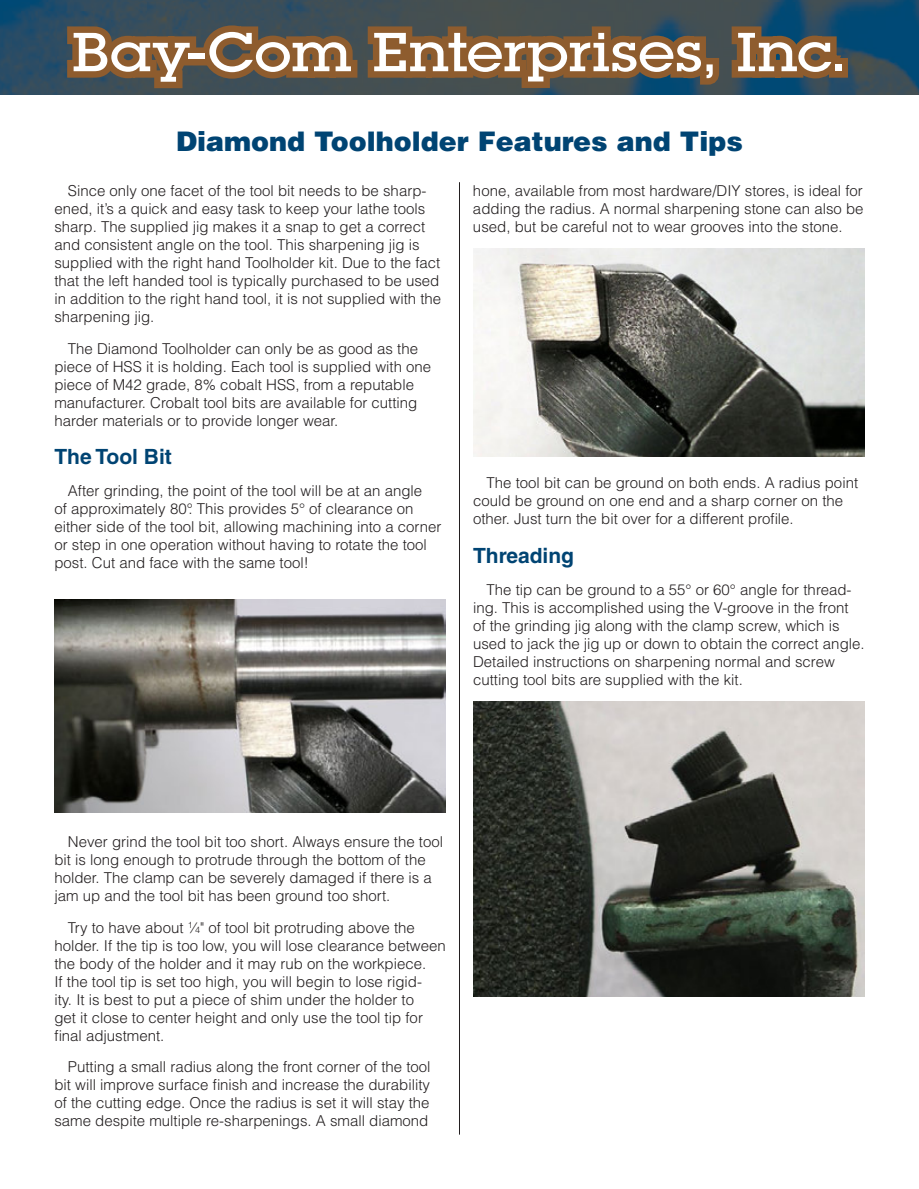
<style>
.page{position:relative;width:919px;height:1189px;background:#fff}
.page>*{position:absolute;margin:0;border:0;box-sizing:border-box;transform-origin:0 0}
.t1{font:500 57.45px "Lubalin Graph Itc T";letter-spacing:-.01em;color:#fff;scale:1.14 1}
.t2{font:900 27px "Helvetica LT Std";color:#004473}
.t3{font:700 21px "Helvetica LT Std";color:#004473}
.t4{font:300 15px/18px "Helvetica LT Std";color:#231f20}
.s1{font-size:9px}
</style>
<div class="page">
<img style="left:54px;top:599px;width:392px;height:213px">
<img style="left:473px;top:249px;width:391px;height:208px">
<img style="left:473px;top:701px;width:391px;height:295px">
<svg style="left:0;top:0;width:919px;height:95px;background:#2e4c5f"></svg>
<svg style="left:61px;top:19px;width:789px;height:76px;background:#645542"></svg>
<div style="left:829px;top:58px;width:19px;height:20px;border:13px solid #8e5c2e"></div>
<hr style="left:459px;top:182px;width:1px;height:952px;background:#231f20">
<h1 class="t1" style="left:71px;top:18px;width:680px">Bay-Com Enterprises, Inc.</h1>
<h2 class="t2" style="left:176px;top:124px;width:568px">Diamond Toolholder Features and Tips</h2>
<p class="t4" style="left:54px;top:182px;width:388px;text-indent:14px">Since only one facet of the tool bit needs to be sharp&shy;ened, it’s a quick and easy task to keep your lathe tools sharp. The supplied jig makes it a snap to get a correct and consistent angle on the tool. This sharpening jig is supplied with the right hand Toolholder kit. Due to the fact that the left handed tool is typically purchased to be used in addition to the right hand tool, it is not supplied with the sharpening jig.</p>
<p class="t4" style="left:54px;top:339px;width:378px;text-indent:14px">The Diamond Toolholder can only be as good as the piece of HSS it is holding. Each tool is supplied with one piece of M42 grade, 8% cobalt HSS, from a reputable manufacturer. Crobalt tool bits are available for cutting harder materials or to provide longer wear.</p>
<h3 class="t3" style="left:54px;top:444px;width:119px">The Tool Bit</h3>
<p class="t4" style="left:54px;top:481px;width:389px;text-indent:14px">After grinding, the point of the tool will be at an angle<br>of approximately 80°. This provides 5° of clearance on either side of the tool bit, allowing machining into a corner or step in one operation without having to rotate the tool post. Cut and face with the same tool!</p>
<p class="t4" style="left:473px;top:182px;width:392px;text-align:justify">hone, available from most hardware/DIY stores, is ideal for adding the radius. A normal sharpening stone can also be used, but be careful not to wear grooves into the stone.</p>
<p class="t4" style="left:473px;top:474px;width:387px;text-indent:14px">The tool bit can be ground on both ends. A radius point could be ground on one end and a sharp corner on the other. Just turn the bit over for a different profile.</p>
<h3 class="t3" style="left:473px;top:543px;width:103px">Threading</h3>
<p class="t4" style="left:473px;top:580px;width:393px;text-indent:14px">The tip can be ground to a 55° or 60° angle for thread&shy;ing. This is accomplished using the V-groove in the front of the grinding jig along with the clamp screw, which is used to jack the jig up or down to obtain the correct angle.<br>Detailed instructions on sharpening normal and screw cutting tool bits are supplied with the kit.</p>
<p class="t4" style="left:54px;top:832px;width:390px;text-indent:14px">Never grind the tool bit too short. Always ensure the tool bit is long enough to protrude through the bottom of the holder. The clamp can be severely damaged if there is a jam up and the tool bit has been ground too short.</p>
<p class="t4" style="left:54px;top:918px;width:393px;text-indent:14px">Try to have about <sup>1</sup>⁄<span class="s1">4</span>" of tool bit protruding above the holder. If the tip is too low, you will lose clearance between the body of the holder and it may rub on the workpiece.<br>If the tool tip is set too high, you will begin to lose rigid-<br>ity. It is best to put a piece of shim under the holder to<br>get it close to center height and only use the tool tip for final adjustment.</p>
<p class="t4" style="left:54px;top:1057px;width:378px;text-align:justify;text-indent:13px">Putting a small radius along the front corner of the tool bit will improve surface finish and increase the durability of the cutting edge. Once the radius is set it will stay the same despite multiple re-sharpenings. A small diamond</p>
</div>
